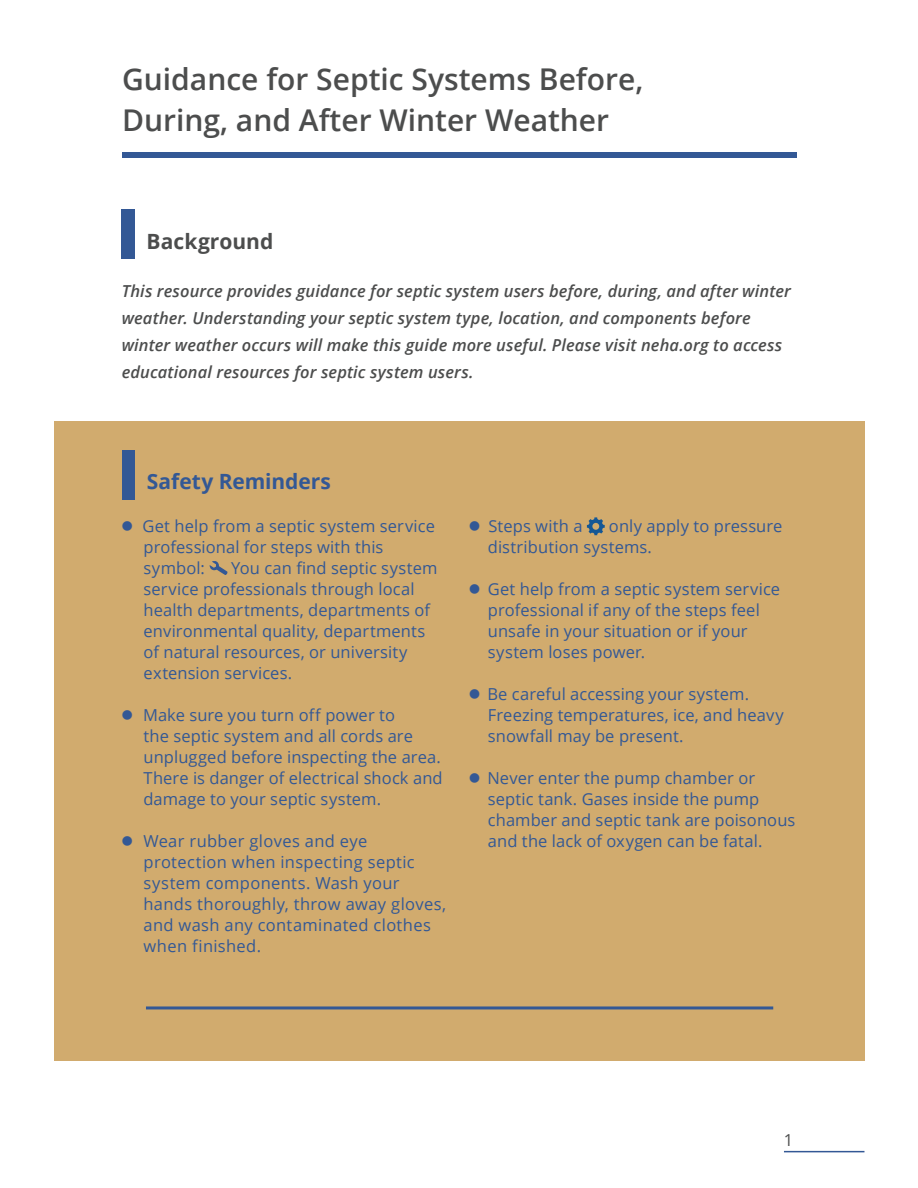
<style>
.page{position:relative;width:918px;height:1188px;background:#fff}
.page>*{position:absolute;margin:0;border:0;box-sizing:border-box;transform-origin:0 0}
.t1{font:600 30px/40.5px "Open Sans";color:#4c4d4d}
.t2{font:700 21px "Open Sans";color:#335895}
.t3{font:700 21px "Open Sans";letter-spacing:.005em;color:#4c4d4d}
.t4{font:16.5px/21px "Open Sans";letter-spacing:.005em;color:#335895}
.t5{font:italic 600 16.5px/27px "Open Sans";letter-spacing:.005em;color:#4c4d4d}
.t6{font:16.5px "Open Sans";color:#4c4d4d}
</style>
<div class="page">
<hr style="left:784px;top:1151px;width:80px;height:1px;background:#335895">
<div style="left:54px;top:421px;width:810px;height:640px;background:#d1ab6e"></div>
<div style="left:122px;top:152px;width:674px;height:6px;background:#335895"></div>
<div style="left:122px;top:210px;width:13px;height:49px;background:#335895"></div>
<div style="left:122px;top:450px;width:13px;height:49px;background:#335895"></div>
<hr style="left:146px;top:1006px;width:627px;height:3px;background:#335895">
<svg style="left:210px;top:561px;width:17px;height:14px"></svg>
<svg style="left:587px;top:517px;width:18px;height:18px"></svg>
<p class="t1" style="left:122px;top:59px;width:523px">Guidance for Septic Systems Before,<br>During, and After Winter Weather</p>
<p class="t3" style="left:147px;top:226px;width:128px">Background</p>
<p class="t5" style="left:122px;top:277px;width:671px">This resource provides guidance for septic system users before, during, and after winter weather. Understanding your septic system type, location, and components before winter weather occurs will make this guide more useful. Please visit neha.org to access educational resources for septic system users.</p>
<p class="t2" style="left:147px;top:466px;width:186px">Safety Reminders</p>
<p class="t4" style="left:144px;top:515px;width:293px;text-indent:-22px">● Get help from a septic system service professional for steps with this symbol:</p>
<p class="t4" style="left:144px;top:557px;width:295px;text-indent:88px">You can find septic system service professionals through local health departments, departments of environmental quality, departments of natural resources, or university extension services.</p>
<p class="t4" style="left:144px;top:704px;width:301px;text-indent:-22px">● Make sure you turn off power to<br>the septic system and all cords are unplugged before inspecting the area.<br>There is danger of electrical shock and damage to your septic system.</p>
<p class="t4" style="left:144px;top:830px;width:304px;text-indent:-22px">● Wear rubber gloves and eye protection when inspecting septic system components. Wash your hands thoroughly, throw away gloves, and wash any contaminated clothes when finished.</p>
<p class="t4" style="left:469px;top:515px;width:116px">● Steps with a</p>
<p class="t4" style="left:488px;top:515px;width:296px;text-indent:121px">only apply to pressure distribution systems.</p>
<p class="t4" style="left:488px;top:578px;width:294px;text-indent:-19px">● Get help from a septic system service professional if any of the steps feel unsafe in your situation or if your system loses power.</p>
<p class="t4" style="left:488px;top:683px;width:297px;text-indent:-19px">● Be careful accessing your system.<br>Freezing temperatures, ice, and heavy snowfall may be present.</p>
<p class="t4" style="left:488px;top:767px;width:309px;text-indent:-19px">● Never enter the pump chamber or septic tank. Gases inside the pump chamber and septic tank are poisonous and the lack of oxygen can be fatal.</p>
<p class="t6" style="left:784px;top:1128px;width:11px">1</p>
</div>
